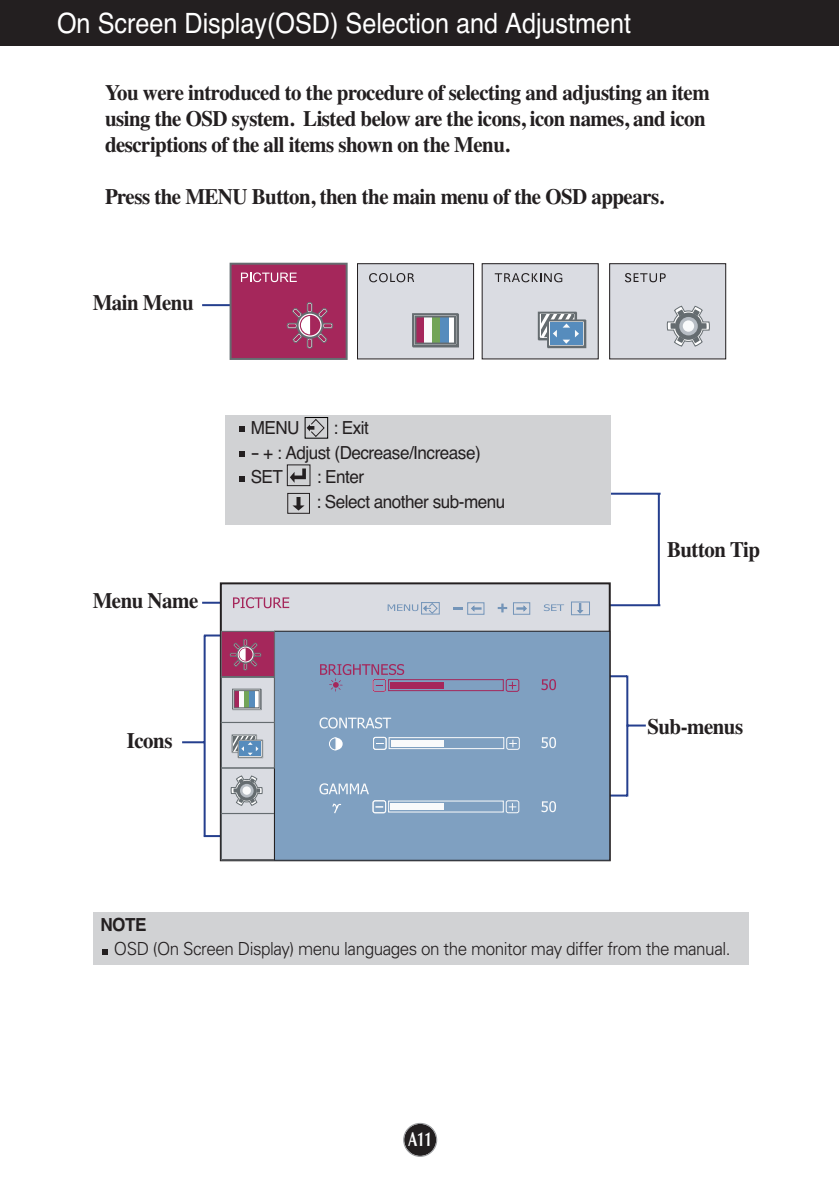
<style>
.page{position:relative;width:839px;height:1189px;background:#fff}
.page>*{position:absolute;margin:0;border:0;box-sizing:border-box;transform-origin:0 0}
.t1{font:28px "Helvetica";color:#fff;scale:.9 1}
.t2{font:700 22px/26px "Times";letter-spacing:-.025em;color:#231f20;scale:.95 1}
.t3{font:700 20px "Optima";color:#fff;scale:.7 1}
.t4{font:300 18px "Univers";letter-spacing:-.03em;color:#231f20;scale:.95 1}
.t5{font:18px/24.6px "Helvetica";letter-spacing:-.03em;color:#231f20;scale:.95 1}
.t6{font:18px/24.6px "Helvetica";letter-spacing:-.03em;color:#231f20;scale:1.5 1}
.t7{font:700 18px "Helvetica";color:#231f20;scale:.95 1}
</style>
<div class="page">
<div style="left:404px;top:1124px;width:32px;height:32px;background:#231f20;border-radius:50%"></div>
<div style="left:403px;top:1123px;width:34px;height:34px;border:1px solid #939598;border-radius:50%"></div>
<div style="left:0;top:0;width:839px;height:45px;background:#231f20"></div>
<div style="left:93px;top:912px;width:655px;height:52px;background:#d1d2d4"></div>
<svg style="left:102px;top:949px;width:6px;height:6px"></svg>
<hr style="left:626px;top:675px;width:2px;height:121px;background:#253f8e">
<hr style="left:600px;top:675px;width:27px;height:2px;background:#253f8e">
<svg style="left:628px;top:724px;width:18px;height:2px"></svg>
<hr style="left:600px;top:794px;width:27px;height:2px;background:#253f8e">
<hr style="left:658px;top:493px;width:2px;height:113px;background:#253f8e">
<hr style="left:608px;top:493px;width:52px;height:2px;background:#253f8e">
<hr style="left:610px;top:604px;width:50px;height:2px;background:#253f8e">
<hr style="left:204px;top:635px;width:2px;height:202px;background:#253f8e">
<hr style="left:204px;top:634px;width:26px;height:2px;background:#253f8e">
<hr style="left:182px;top:741px;width:23px;height:2px;background:#253f8e">
<hr style="left:204px;top:835px;width:26px;height:2px;background:#253f8e">
<hr style="left:202px;top:602px;width:52px;height:2px;background:#253f8e">
<hr style="left:202px;top:304px;width:52px;height:2px;background:#253f8e">
<div style="left:221px;top:583px;width:388px;height:277px;background:#dadce2"></div>
<div style="left:221px;top:767px;width:54px;height:47px;border:1px solid #656c70"></div>
<svg style="left:231px;top:775px;width:31px;height:31px"></svg>
<svg style="left:237px;top:780px;width:20px;height:21px"></svg>
<div style="left:240px;top:784px;width:14px;height:13px;background:#b7bdc4;border-radius:50%"></div>
<div style="left:242px;top:786px;width:9px;height:9px;background:#f9fafb;border-radius:50%"></div>
<div style="left:221px;top:813px;width:54px;height:47px;border:1px solid #656c70"></div>
<svg style="left:544px;top:604px;width:20px;height:7px"></svg>
<div style="left:467px;top:602px;width:17px;height:13px;border:1px solid #7495b9"></div>
<svg style="left:471px;top:605px;width:10px;height:7px"></svg>
<div style="left:513px;top:602px;width:17px;height:13px;border:1px solid #7495b9"></div>
<svg style="left:516px;top:605px;width:11px;height:7px"></svg>
<svg style="left:577px;top:603px;width:7px;height:10px"></svg>
<svg style="left:454px;top:607px;width:9px;height:2px"></svg>
<svg style="left:498px;top:603px;width:9px;height:9px"></svg>
<div style="left:421px;top:602px;width:19px;height:12px;border:1px solid #7495b9"></div>
<svg style="left:387px;top:602px;width:51px;height:12px"></svg>
<div style="left:571px;top:601px;width:19px;height:14px;border:1px solid #7495b9"></div>
<div style="left:274px;top:631px;width:335px;height:229px;background:#7fa0c1"></div>
<div style="left:274px;top:631px;width:336px;height:230px;border:1px solid #231f20"></div>
<svg style="left:319px;top:717px;width:72px;height:11px"></svg>
<svg style="left:319px;top:783px;width:50px;height:11px"></svg>
<svg style="left:233px;top:597px;width:56px;height:11px"></svg>
<svg style="left:320px;top:664px;width:200px;height:28px"></svg>
<svg style="left:373px;top:736px;width:147px;height:14px"></svg>
<svg style="left:372px;top:800px;width:148px;height:13px"></svg>
<svg style="left:541px;top:679px;width:15px;height:11px"></svg>
<svg style="left:541px;top:737px;width:15px;height:11px"></svg>
<svg style="left:541px;top:801px;width:15px;height:11px"></svg>
<svg style="left:329px;top:737px;width:14px;height:13px"></svg>
<svg style="left:332px;top:803px;width:10px;height:10px"></svg>
<svg style="left:220px;top:630px;width:55px;height:139px"></svg>
<div style="left:225px;top:415px;width:386px;height:109px;background:#d1d2d4"></div>
<svg style="left:239px;top:476px;width:6px;height:5px"></svg>
<svg style="left:239px;top:451px;width:6px;height:6px"></svg>
<svg style="left:239px;top:426px;width:6px;height:6px"></svg>
<div style="left:305px;top:417px;width:23px;height:21px;border:1px solid #000"></div>
<svg style="left:306px;top:418px;width:19px;height:19px"></svg>
<div style="left:287px;top:464px;width:23px;height:22px;border:1px solid #231f20"></div>
<svg style="left:290px;top:468px;width:16px;height:15px"></svg>
<svg style="left:292px;top:497px;width:12px;height:13px"></svg>
<div style="left:287px;top:493px;width:23px;height:20px;border:1px solid #231f20"></div>
<div style="left:230px;top:264px;width:116px;height:95px;background:#a5275b"></div>
<div style="left:229px;top:263px;width:118px;height:97px;border:2px solid #656c70"></div>
<svg style="left:286px;top:302px;width:47px;height:47px"></svg>
<svg style="left:241px;top:272px;width:56px;height:10px"></svg>
<div style="left:357px;top:264px;width:116px;height:95px;background:#dadce2"></div>
<div style="left:357px;top:263px;width:117px;height:96px;border:1px solid #231f20"></div>
<div style="left:482px;top:264px;width:116px;height:95px;background:#dadce2"></div>
<div style="left:481px;top:263px;width:117px;height:96px;border:1px solid #231f20"></div>
<div style="left:609px;top:264px;width:116px;height:95px;background:#dadce2"></div>
<div style="left:609px;top:263px;width:117px;height:96px;border:1px solid #231f20"></div>
<svg style="left:666px;top:305px;width:44px;height:42px"></svg>
<svg style="left:675px;top:312px;width:27px;height:28px"></svg>
<div style="left:679px;top:317px;width:18px;height:18px;background:#b7bdc4;border-radius:50%"></div>
<div style="left:682px;top:320px;width:12px;height:12px;background:#f9fafb;border-radius:50%"></div>
<div style="left:413px;top:314px;width:46px;height:33px;border:2px solid #656c70"></div>
<div style="left:412px;top:313px;width:46px;height:34px;border:2px solid #656c70"></div>
<div style="left:547px;top:320px;width:39px;height:28px;border:2px solid #656c70"></div>
<div style="left:547px;top:319px;width:38px;height:28px;border:2px solid #656c70"></div>
<div style="left:550px;top:322px;width:33px;height:23px;background:#568cbd"></div>
<svg style="left:413px;top:311px;width:166px;height:34px"></svg>
<svg style="left:369px;top:273px;width:45px;height:9px"></svg>
<svg style="left:495px;top:273px;width:67px;height:9px"></svg>
<svg style="left:625px;top:273px;width:40px;height:9px"></svg>
<p class="t1" style="left:57px;top:13px;width:639px">On Screen Display(OSD) Selection and Adjustment</p>
<p class="t2" style="left:105px;top:82px;width:638px">You were introduced to the procedure of selecting and adjusting an item using the OSD system. Listed below are the icons, icon names, and icon descriptions of the all items shown on the Menu.</p>
<p class="t2" style="left:105px;top:186px;width:590px">Press the MENU Button, then the main menu of the OSD appears.</p>
<p class="t2" style="left:93px;top:292px;width:108px">Main Menu</p>
<p class="t2" style="left:93px;top:589px;width:113px">Menu Name</p>
<p class="t2" style="left:127px;top:730px;width:49px">Icons</p>
<p class="t5" style="left:251px;top:417px;width:53px">MENU</p>
<p class="t5" style="left:333px;top:417px;width:39px">: Exit</p>
<p class="t6" style="left:251px;top:442px;width:155px">- + : Adjust (Decrease/Increase)<br>SET</p>
<p class="t5" style="left:316px;top:466px;width:200px">: Enter<br>: Select another sub-menu</p>
<p class="t2" style="left:667px;top:538px;width:99px">Button Tip</p>
<p class="t2" style="left:647px;top:715px;width:102px">Sub-menus</p>
<p class="t7" style="left:100px;top:917px;width:50px">NOTE</p>
<p class="t4" style="left:114px;top:942px;width:650px">OSD (On Screen Display) menu languages on the monitor may differ from the manual.</p>
<p class="t3" style="left:408px;top:1131px;width:36px">A11</p>
</div>
